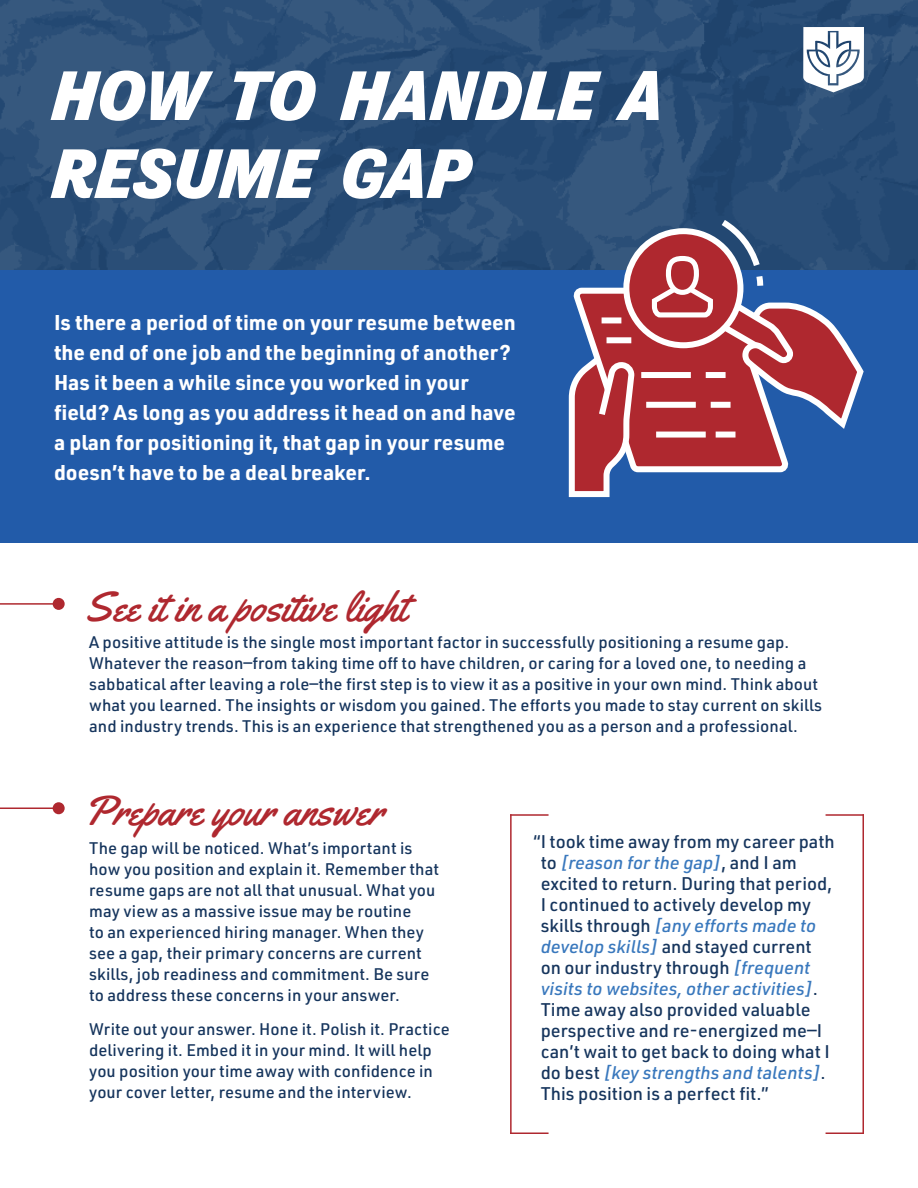
<style>
.page{position:relative;width:918px;height:1188px;background:#fff}
.page>*{position:absolute;margin:0;border:0;box-sizing:border-box;transform-origin:0 0}
.t1{font:italic 900 72px/78px "Tenso";letter-spacing:.01em;color:#fff}
.t2{font:42px "Yellowtail";color:#af282f}
.t3{font:700 21px/30px "URWDIN";color:#fff}
.t4{font:500 18px/21px "URWDIN";color:#16355d}
.t5{font:500 16.5px/21px "URWDIN";letter-spacing:.005em;color:#16355d}
.s1{font-style:italic;color:#3978bd}
</style>
<div class="page">
<img style="left:0;top:0;width:918px;height:270px">
<div style="left:0;top:270px;width:918px;height:273px;background:#225ba9"></div>
<svg style="left:803px;top:27px;width:61px;height:65px"></svg>
<hr style="left:0;top:603px;width:59px;height:2px;background:#af282f">
<div style="left:53px;top:598px;width:12px;height:12px;background:#af282f;border-radius:50%"></div>
<hr style="left:0;top:808px;width:59px;height:1px;background:#af282f">
<div style="left:53px;top:802px;width:12px;height:12px;background:#af282f;border-radius:50%"></div>
<hr style="left:510px;top:814px;width:39px;height:2px;background:#af282f">
<hr style="left:510px;top:814px;width:2px;height:320px;background:#af282f">
<hr style="left:510px;top:1132px;width:39px;height:2px;background:#af282f">
<hr style="left:826px;top:814px;width:38px;height:2px;background:#af282f">
<hr style="left:863px;top:814px;width:1px;height:320px;background:#af282f">
<hr style="left:826px;top:1132px;width:38px;height:2px;background:#af282f">
<svg style="left:566px;top:214px;width:300px;height:284px"></svg>
<h1 class="t1" style="left:52px;top:57px;width:613px">HOW TO HANDLE A<br>RESUME GAP</h1>
<p class="t3" style="left:54px;top:307px;width:463px">Is there a period of time on your resume between the end of one job and the beginning of another?<br>Has it been a while since you worked in your field? As long as you address it head on and have a plan for positioning it, that gap in your resume doesn’t have to be a deal breaker.</p>
<h2 class="t2" style="left:85px;top:580px;width:324px">See it in a positive light</h2>
<p class="t5" style="left:89px;top:631px;width:734px">A positive attitude is the single most important factor in successfully positioning a resume gap.<br>Whatever the reason—from taking time off to have children, or caring for a loved one, to needing a sabbatical after leaving a role—the first step is to view it as a positive in your own mind. Think about what you learned. The insights or wisdom you gained. The efforts you made to stay current on skills and industry trends. This is an experience that strengthened you as a person and a professional.</p>
<h2 class="t2" style="left:83px;top:784px;width:302px">Prepare your answer</h2>
<p class="t5" style="left:89px;top:837px;width:352px">The gap will be noticed. What’s important is how you position and explain it. Remember that resume gaps are not all that unusual. What you may view as a massive issue may be routine<br>to an experienced hiring manager. When they see a gap, their primary concerns are current skills, job readiness and commitment. Be sure to address these concerns in your answer.</p>
<p class="t5" style="left:89px;top:1018px;width:362px">Write out your answer. Hone it. Polish it. Practice delivering it. Embed it in your mind. It will help you position your time away with confidence in your cover letter, resume and the interview.</p>
<p class="t4" style="left:541px;top:831px;width:296px;text-indent:-7px">“I took time away from my career path to <span class="s1">[reason for the gap]</span>, and I am excited to return. During that period, I continued to actively develop my skills through <span class="s1">[any efforts made to develop skills]</span> and stayed current on our industry through <span class="s1">[frequent visits to websites, other activities]</span>.<br>Time away also provided valuable perspective and re-energized me—I can’t wait to get back to doing what I do best <span class="s1">[key strengths and talents]</span>.<br>This position is a perfect fit.”</p>
</div>
